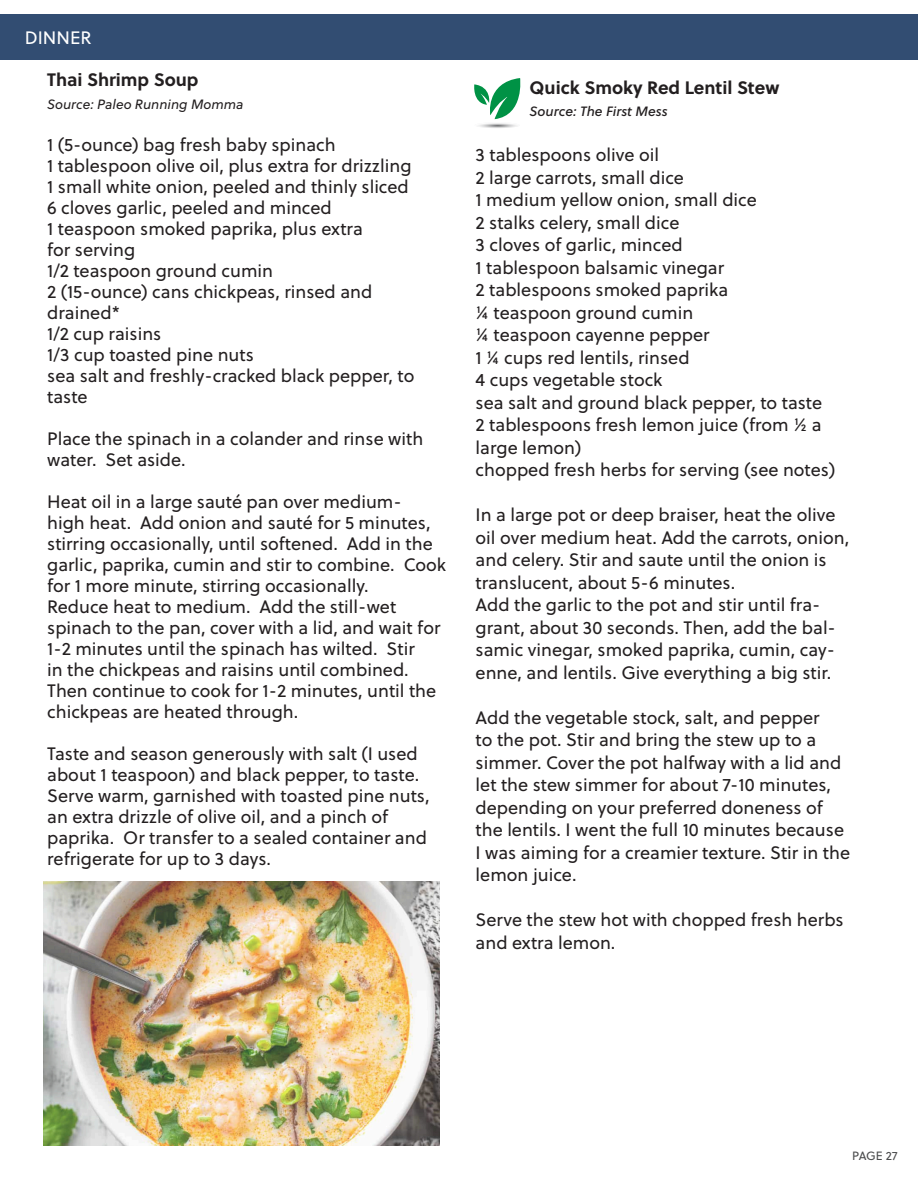
<style>
.page{position:relative;width:918px;height:1188px;background:#fff}
.page>*{position:absolute;margin:0;border:0;box-sizing:border-box;transform-origin:0 0}
.t1{font:18px/21px "Soleil";color:#231f20}
.t2{font:700 18px "Soleil";color:#231f20}
.t3{font:18px "Soleil";color:#fff}
.t4{font:italic 13.5px "Soleil";color:#231f20}
.t5{font:italic 13.5px "Soleil Bk";color:#231f20}
.t6{font:12px "Soleil";letter-spacing:-.01em;color:#4b4c4d}
</style>
<div class="page">
<img style="left:43px;top:881px;width:397px;height:265px">
<div style="left:0;top:14px;width:918px;height:46px;background:#324d72"></div>
<svg style="left:474px;top:78px;width:47px;height:50px"></svg>
<p class="t3" style="left:25px;top:24px;width:68px">DINNER</p>
<p class="t2" style="left:47px;top:66px;width:153px">Thai Shrimp Soup</p>
<p class="t4" style="left:47px;top:94px;width:198px">Source: Paleo Running Momma</p>
<p class="t1" style="left:47px;top:134px;width:290px">1 (5-ounce) bag fresh baby spinach</p>
<p class="t1" style="left:47px;top:155px;width:366px">1 tablespoon olive oil, plus extra for drizzling</p>
<p class="t1" style="left:47px;top:176px;width:363px">1 small white onion, peeled and thinly sliced</p>
<p class="t1" style="left:47px;top:197px;width:286px">6 cloves garlic, peeled and minced</p>
<p class="t1" style="left:47px;top:218px;width:317px">1 teaspoon smoked paprika, plus extra</p>
<p class="t1" style="left:47px;top:239px;width:90px">for serving</p>
<p class="t1" style="left:47px;top:260px;width:227px">1/2 teaspoon ground cumin</p>
<p class="t1" style="left:47px;top:281px;width:327px">2 (15-ounce) cans chickpeas, rinsed and drained*</p>
<p class="t1" style="left:47px;top:323px;width:116px">1/2 cup raisins</p>
<p class="t1" style="left:47px;top:344px;width:208px">1/3 cup toasted pine nuts</p>
<p class="t1" style="left:47px;top:365px;width:369px">sea salt and freshly-cracked black pepper, to taste</p>
<p class="t1" style="left:47px;top:428px;width:378px">Place the spinach in a colander and rinse with water. Set aside.</p>
<p class="t1" style="left:47px;top:491px;width:400px">Heat oil in a large sauté pan over medium-<br>high heat. Add onion and sauté for 5 minutes, stirring occasionally, until softened. Add in the garlic, paprika, cumin and stir to combine. Cook for 1 more minute, stirring occasionally.</p>
<p class="t1" style="left:47px;top:596px;width:395px">Reduce heat to medium. Add the still-wet spinach to the pan, cover with a lid, and wait for 1-2 minutes until the spinach has wilted. Stir<br>in the chickpeas and raisins until combined.<br>Then continue to cook for 1-2 minutes, until the chickpeas are heated through.</p>
<p class="t1" style="left:47px;top:743px;width:374px">Taste and season generously with salt (I used about 1 teaspoon) and black pepper, to taste.</p>
<p class="t1" style="left:47px;top:785px;width:384px">Serve warm, garnished with toasted pine nuts, an extra drizzle of olive oil, and a pinch of paprika. Or transfer to a sealed container and refrigerate for up to 3 days.</p>
<p class="t2" style="left:530px;top:73px;width:251px">Quick Smoky Red Lentil Stew</p>
<p class="t5" style="left:530px;top:102px;width:140px">Source: The First Mess</p>
<p class="t1" style="left:476px;top:144px;width:185px">3 tablespoons olive oil</p>
<p class="t1" style="left:476px;top:166px;width:210px">2 large carrots, small dice</p>
<p class="t1" style="left:476px;top:189px;width:283px">1 medium yellow onion, small dice</p>
<p class="t1" style="left:476px;top:211px;width:205px">2 stalks celery, small dice</p>
<p class="t1" style="left:476px;top:234px;width:209px">3 cloves of garlic, minced</p>
<p class="t1" style="left:476px;top:256px;width:250px">1 tablespoon balsamic vinegar</p>
<p class="t1" style="left:476px;top:279px;width:254px">2 tablespoons smoked paprika</p>
<p class="t1" style="left:476px;top:301px;width:219px">¼ teaspoon ground cumin</p>
<p class="t1" style="left:476px;top:324px;width:236px">¼ teaspoon cayenne pepper</p>
<p class="t1" style="left:476px;top:346px;width:216px">1 ¼ cups red lentils, rinsed</p>
<p class="t1" style="left:476px;top:369px;width:188px">4 cups vegetable stock</p>
<p class="t1" style="left:476px;top:391px;width:348px">sea salt and ground black pepper, to taste</p>
<p class="t1" style="left:476px;top:413px;width:347px;line-height:22.5px">2 tablespoons fresh lemon juice (from ½ a large lemon)</p>
<p class="t1" style="left:476px;top:459px;width:361px">chopped fresh herbs for serving (see notes)</p>
<p class="t1" style="left:476px;top:503px;width:375px;line-height:22.5px">In a large pot or deep braiser, heat the olive oil over medium heat. Add the carrots, onion, and celery. Stir and saute until the onion is translucent, about 5-6 minutes.</p>
<p class="t1" style="left:476px;top:593px;width:362px;line-height:22.5px">Add the garlic to the pot and stir until fra&shy;grant, about 30 seconds. Then, add the bal&shy;samic vinegar, smoked paprika, cumin, cay&shy;enne, and lentils. Give everything a big stir.</p>
<p class="t1" style="left:476px;top:706px;width:376px;line-height:22.5px">Add the vegetable stock, salt, and pepper<br>to the pot. Stir and bring the stew up to a simmer. Cover the pot halfway with a lid and let the stew simmer for about 7-10 minutes, depending on your preferred doneness of the lentils. I went the full 10 minutes because I was aiming for a creamier texture. Stir in the lemon juice.</p>
<p class="t1" style="left:476px;top:908px;width:370px;line-height:22.5px">Serve the stew hot with chopped fresh herbs and extra lemon.</p>
<p class="t6" style="left:852px;top:1147px;width:47px">PAGE 27</p>
</div>
